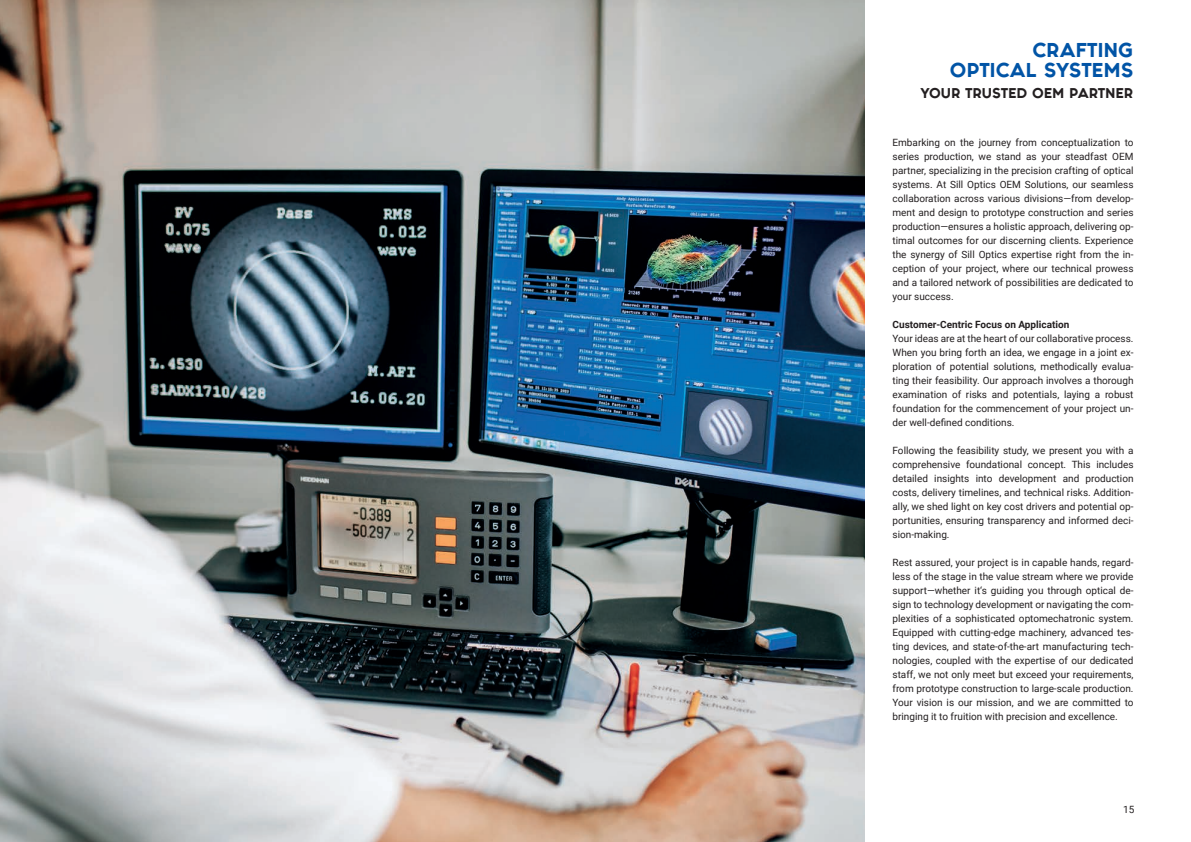
<style>
.page{position:relative;width:1191px;height:842px;background:#fff}
.page>*{position:absolute;margin:0;border:0;box-sizing:border-box;transform-origin:0 0}
.t1{font:800 17px/20.4px "Fashion Fetish";letter-spacing:-.005em;color:#0154a6;text-align:right}
.t2{font:800 12px "Fashion Fetish";color:#231f20}
.t3{font:10px/14px "Roboto";color:#231f20;text-align:justify}
.t4{font:700 10px "Roboto";color:#231f20}
</style>
<div class="page">
<img style="left:0;top:0;width:865px;height:842px">
<h1 class="t1" style="left:950px;top:40px;width:185px">CRAFTING<br>OPTICAL SYSTEMS</h1>
<p class="t2" style="left:920px;top:83px;width:214px">YOUR TRUSTED OEM PARTNER</p>
<p class="t3" style="left:892px;top:135px;width:242px">Embarking on the journey from conceptualization to series production, we stand as your steadfast OEM partner, specializing in the precision crafting of optical systems. At Sill Optics OEM Solutions, our seamless collaboration across various divisions—from develop&shy;ment and design to prototype construction and series production—ensures a holistic approach, delivering op&shy;timal outcomes for our discerning clients. Experience the synergy of Sill Optics expertise right from the in&shy;ception of your project, where our technical prowess and a tailored network of possibilities are dedicated to your success.</p>
<p class="t4" style="left:892px;top:318px;width:178px">Customer-Centric Focus on Application</p>
<p class="t3" style="left:892px;top:331px;width:242px">Your ideas are at the heart of our collaborative process.<br>When you bring forth an idea, we engage in a joint ex&shy;ploration of potential solutions, methodically evalua&shy;ting their feasibility. Our approach involves a thorough examination of risks and potentials, laying a robust foundation for the commencement of your project un&shy;der well-defined conditions.</p>
<p class="t3" style="left:892px;top:443px;width:242px">Following the feasibility study, we present you with a comprehensive foundational concept. This includes detailed insights into development and production costs, delivery timelines, and technical risks. Addition&shy;ally, we shed light on key cost drivers and potential op&shy;portunities, ensuring transparency and informed deci&shy;sion-making.</p>
<p class="t3" style="left:892px;top:555px;width:242px">Rest assured, your project is in capable hands, regard&shy;less of the stage in the value stream where we provide support—whether it‘s guiding you through optical de&shy;sign to technology development or navigating the com&shy;plexities of a sophisticated optomechatronic system.<br>Equipped with cutting-edge machinery, advanced tes&shy;ting devices, and state-of-the-art manufacturing tech&shy;nologies, coupled with the expertise of our dedicated staff, we not only meet but exceed your requirements, from prototype construction to large-scale production.<br>Your vision is our mission, and we are committed to bringing it to fruition with precision and excellence.</p>
<p class="t3" style="left:1123px;top:802px;width:13px">15</p>
</div>
